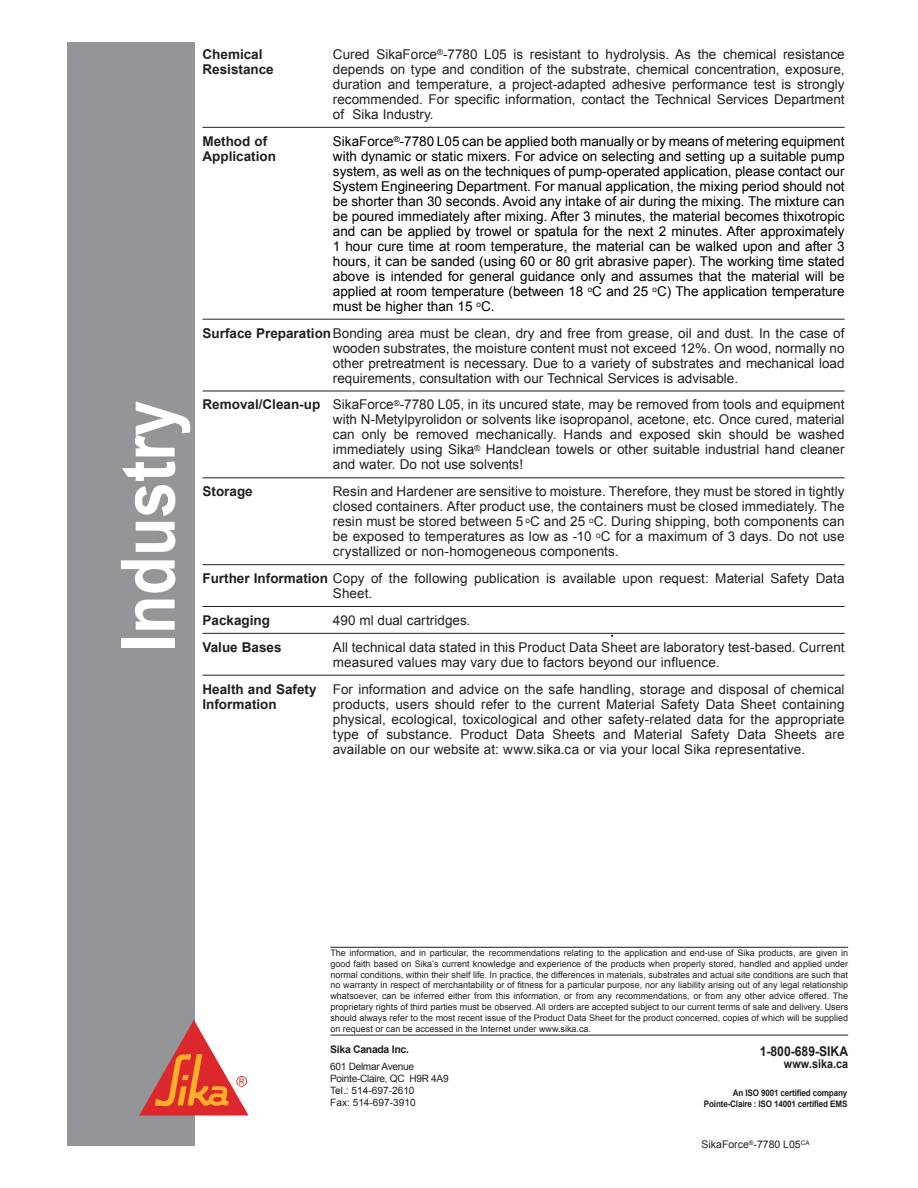
<style>
.page{position:relative;width:918px;height:1188px;background:#fff}
.page>*{position:absolute;margin:0;border:0;box-sizing:border-box;transform-origin:0 0}
.t1{font:700 75px "Arial";color:#fff;scale:.85 1}
.TDS_-_Text{font:13.5px/15px "Arial";color:#231f20;text-align:justify}
.TDS_-_Text-2{font:13.5px/15px "Arial";color:#000;text-align:justify}
.TDS_-_Title_Left{font:13.5px "Arial";color:#231f20}
.TDS_-_Title_Left-2{font:700 13.5px/15px "Arial";color:#231f20}
.TDS_-_Title_Left-3{font:700 13.5px "Arial";color:#231f20;scale:.9 1}
.t2{font:700 12px "Arial";color:#231f20;scale:.9 1}
.t3{font:10.5px "Arial";color:#231f20}
.t4{font:700 10.5px "Arial";letter-spacing:-.03em;color:#231f20}
.t5{font:10.2px/12px "Arial";letter-spacing:-.03em;color:#231f20}
.t6{font:9px/10.8px "Arial";color:#231f20;text-align:justify}
.t7{font:700 9px/10.5px "Arial";letter-spacing:-.02em;color:#231f20;text-align:right;scale:.9 1}
.s1{font-weight:700}
</style>
<div class="page">
<div style="left:68px;top:43px;width:127px;height:1103px;background:#939598"></div>
<svg style="left:139px;top:1020px;width:110px;height:96px"></svg>
<hr style="left:330px;top:947px;width:518px;height:1px;background:#231f20">
<hr style="left:330px;top:1035px;width:518px;height:1px;background:#231f20">
<hr style="left:202px;top:127px;width:131px;height:1px;background:#231f20">
<hr style="left:333px;top:127px;width:512px;height:1px;background:#231f20">
<hr style="left:202px;top:319px;width:131px;height:1px;background:#231f20">
<hr style="left:333px;top:319px;width:512px;height:1px;background:#231f20">
<hr style="left:202px;top:391px;width:131px;height:1px;background:#231f20">
<hr style="left:333px;top:391px;width:512px;height:1px;background:#231f20">
<hr style="left:202px;top:478px;width:131px;height:1px;background:#231f20">
<hr style="left:333px;top:478px;width:512px;height:1px;background:#231f20">
<hr style="left:202px;top:564px;width:131px;height:1px;background:#231f20">
<hr style="left:333px;top:564px;width:512px;height:1px;background:#231f20">
<hr style="left:202px;top:606px;width:131px;height:1px;background:#231f20">
<hr style="left:333px;top:606px;width:512px;height:1px;background:#231f20">
<hr style="left:202px;top:633px;width:131px;height:1px;background:#231f20">
<hr style="left:333px;top:633px;width:512px;height:1px;background:#231f20">
<hr style="left:202px;top:675px;width:131px;height:1px;background:#231f20">
<hr style="left:333px;top:675px;width:512px;height:1px;background:#231f20">
<h1 class="t1" style="left:98px;top:652px;width:297px;rotate:-90deg">Industry</h1>
<p class="TDS_-_Title_Left-2" style="left:202px;top:47px;width:73px">Chemical<br>Resistance</p>
<p class="TDS_-_Text" style="left:333px;top:47px;width:513px">Cured SikaForce<sup>®</sup>-7780 L05 is resistant to hydrolysis. As the chemical resistance depends on type and condition of the substrate, chemical concentration, exposure, duration and temperature, a project-adapted adhesive performance test is strongly recommended. For specific information, contact the Technical Services Department of Sika Industry.</p>
<p class="TDS_-_Title_Left-2" style="left:202px;top:134px;width:75px">Method of<br>Application</p>
<p class="TDS_-_Text-2" style="left:333px;top:134px;width:513px">SikaForce<sup>®</sup>-7780 L05 can be applied both manually or by means of metering equipment with dynamic or static mixers. For advice on selecting and setting up a suitable pump system, as well as on the techniques of pump-operated application, please contact our System Engineering Department. For manual application, the mixing period should not be shorter than 30 seconds. Avoid any intake of air during the mixing. The mixture can be poured immediately after mixing. After 3 minutes, the material becomes thixotropic and can be applied by trowel or spatula for the next 2 minutes. After approximately 1 hour cure time at room temperature, the material can be walked upon and after 3 hours, it can be sanded (using 60 or 80 grit abrasive paper). The working time stated above is intended for general guidance only and assumes that the material will be applied at room temperature (between 18 <sup>o</sup>C and 25 <sup>o</sup>C) The application temperature must be higher than 15 <sup>o</sup>C.</p>
<p class="TDS_-_Title_Left" style="left:202px;top:324px;width:644px"><span class="s1">Surface Preparation</span>Bonding area must be clean, dry and free from grease, oil and dust. In the case of</p>
<p class="TDS_-_Text" style="left:333px;top:340px;width:513px">wooden substrates, the moisture content must not exceed 12%. On wood, normally no other pretreatment is necessary. Due to a variety of substrates and mechanical load requirements, consultation with our Technical Services is advisable.</p>
<p class="TDS_-_Title_Left-2" style="left:202px;top:398px;width:119px">Removal/Clean-up</p>
<p class="TDS_-_Text" style="left:333px;top:397px;width:513px">SikaForce<sup>®</sup>-7780 L05, in its uncured state, may be removed from tools and equipment with N-Metylpyrolidon or solvents like isopropanol, acetone, etc. Once cured, material can only be removed mechanically. Hands and exposed skin should be washed immediately using Sika<sup>®</sup> Handclean towels or other suitable industrial hand cleaner and water. Do not use solvents!</p>
<p class="TDS_-_Title_Left-2" style="left:202px;top:484px;width:52px">Storage</p>
<p class="TDS_-_Text" style="left:333px;top:484px;width:513px">Resin and Hardener are sensitive to moisture. Therefore, they must be stored in tightly closed containers. After product use, the containers must be closed immediately. The resin must be stored between 5 <sup>o</sup>C and 25 <sup>o</sup>C. During shipping, both components can be exposed to temperatures as low as -10 <sup>o</sup>C for a maximum of 3 days. Do not use crystallized or non-homogeneous components.</p>
<p class="TDS_-_Title_Left" style="left:202px;top:569px;width:644px"><span class="s1">Further Information</span> Copy of the following publication is available upon request: Material Safety Data</p>
<p class="TDS_-_Text" style="left:333px;top:586px;width:41px">Sheet.</p>
<p class="TDS_-_Title_Left-2" style="left:202px;top:613px;width:69px">Packaging</p>
<p class="TDS_-_Text" style="left:333px;top:613px;width:139px">490 ml dual cartridges.</p>
<p class="TDS_-_Title_Left-2" style="left:202px;top:640px;width:81px">Value Bases</p>
<p class="TDS_-_Text" style="left:333px;top:640px;width:513px">All technical data stated in this Product Data Sheet are laboratory test-based. Current measured values may vary due to factors beyond our influence.</p>
<p class="TDS_-_Title_Left-2" style="left:202px;top:682px;width:116px">Health and Safety<br>Information</p>
<p class="TDS_-_Text" style="left:333px;top:681px;width:513px">For information and advice on the safe handling, storage and disposal of chemical products, users should refer to the current Material Safety Data Sheet containing physical, ecological, toxicological and other safety-related data for the appropriate type of substance. Product Data Sheets and Material Safety Data Sheets are available on our website at: www.sika.ca or via your local Sika representative.</p>
<p class="t6" style="left:330px;top:948px;width:519px">The information, and in particular, the recommendations relating to the application and end-use of Sika products, are given in good faith based on Sika’s current knowledge and experience of the products when properly stored, handled and applied under normal conditions, within their shelf life. In practice, the differences in materials, substrates and actual site conditions are such that no warranty in respect of merchantability or of fitness for a particular purpose, nor any liability arising out of any legal relationship whatsoever, can be inferred either from this information, or from any recommendations, or from any other advice offered. The proprietary rights of third parties must be observed. All orders are accepted subject to our current terms of sale and delivery. Users should always refer to the most recent issue of the Product Data Sheet for the product concerned, copies of which will be supplied on request or can be accessed in the Internet under www.sika.ca.</p>
<p class="TDS_-_Title_Left-3" style="left:760px;top:1042px;width:100px">1-800-689-SIKA</p>
<p class="t2" style="left:784px;top:1055px;width:73px">www.sika.ca</p>
<p class="t7" style="left:704px;top:1088px;width:161px">An ISO 9001 certified company<br>Pointe-Claire : ISO 14001 certified EMS</p>
<p class="t4" style="left:330px;top:1043px;width:80px">Sika Canada Inc.</p>
<p class="t5" style="left:330px;top:1061px;width:120px">601 Delmar Avenue<br>Pointe-Claire, QC H9R 4A9<br>Tel.: 514-697-2610<br>Fax: 514-697-3910</p>
<p class="t3" style="left:702px;top:1137px;width:109px">SikaForce<sup>®</sup>-7780 L05<sup>CA</sup></p>
</div>
